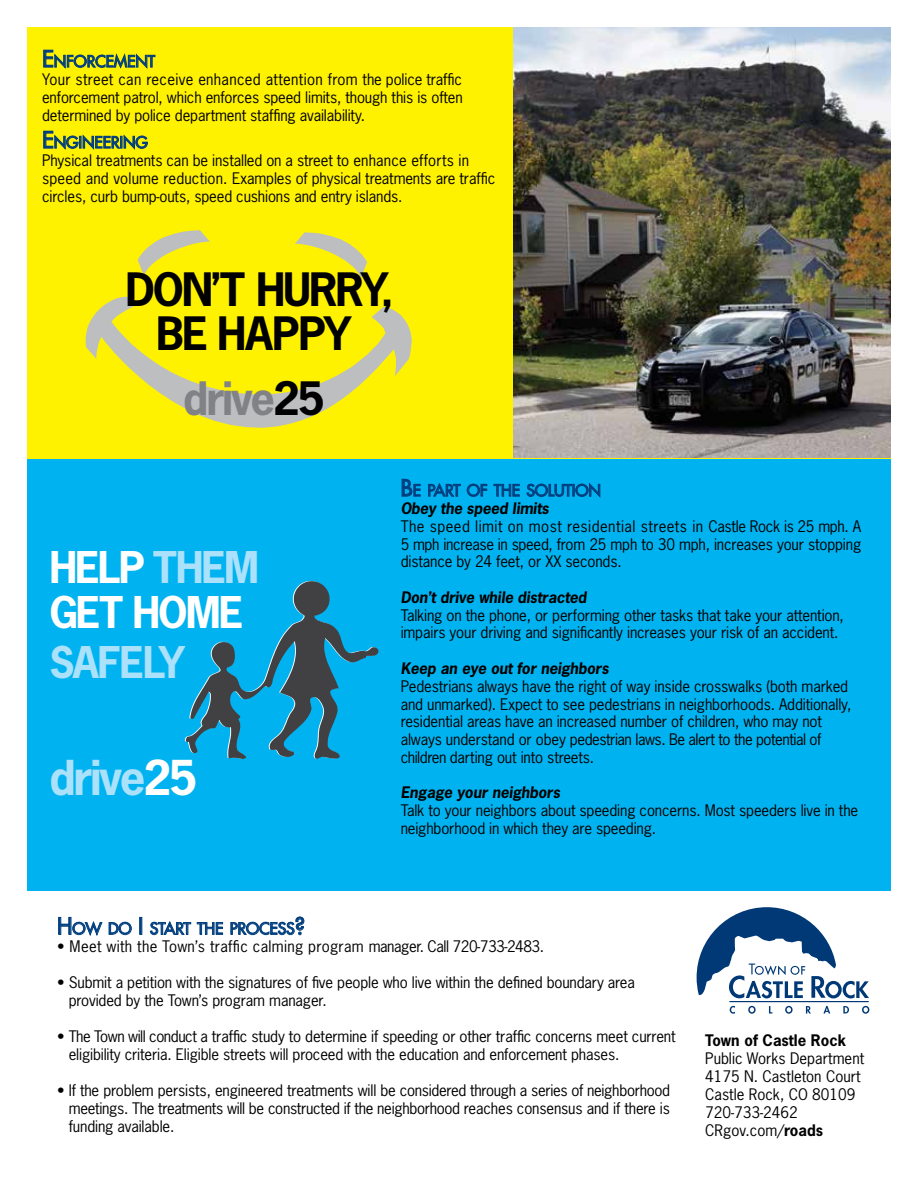
<style>
.page{position:relative;width:918px;height:1188px;background:#fff}
.page>*{position:absolute;margin:0;border:0;box-sizing:border-box;transform-origin:0 0}
.t1{font:700 45.15px "News Gothic Std";color:#abe1fa}
.t2{font:700 43.2px/43.2px "News Gothic Std";letter-spacing:-.05em;color:#000;text-align:center}
.t3{font:700 43.2px "News Gothic Std";color:#808285}
.t4{font:700 41.1px/45.2px "News Gothic Std";letter-spacing:-.05em;color:#fff}
.t5{font:700 41.1px "News Gothic Std";letter-spacing:-.03em;color:#abe1fa}
.t6{font:500 15.75px "Futura Std";color:#003e7e}
.t7{font:15px/18px "News Gothic Std";letter-spacing:-.01em;color:#000}
.t8{font:italic 700 15px "News Gothic Std";letter-spacing:-.01em;color:#000}
.t9{font:15px "News Gothic Std";letter-spacing:.02em;color:#000}
.t10{font:700 15px "News Gothic Std";color:#000}
.s1{font-size:22.5px}
.s2{color:#000}
.s3{color:#abe1fa}
.s4{color:#fff}
.s5{font-weight:700}
</style>
<div class="page">
<div style="left:27px;top:27px;width:864px;height:432px;background:#fff200"></div>
<img style="left:513px;top:27px;width:378px;height:431px">
<div style="left:27px;top:459px;width:864px;height:432px;background:#00b3f0"></div>
<svg style="left:402px;top:479px;width:19px;height:18px"></svg>
<svg style="left:428px;top:483px;width:33px;height:14px"></svg>
<svg style="left:467px;top:484px;width:20px;height:13px"></svg>
<svg style="left:494px;top:484px;width:26px;height:13px"></svg>
<svg style="left:526px;top:483px;width:74px;height:15px"></svg>
<svg style="left:185px;top:581px;width:193px;height:178px"></svg>
<svg style="left:730px;top:1006px;width:5px;height:8px"></svg>
<svg style="left:748px;top:1006px;width:8px;height:8px"></svg>
<svg style="left:769px;top:1006px;width:3px;height:8px"></svg>
<svg style="left:785px;top:1006px;width:8px;height:8px"></svg>
<svg style="left:806px;top:1006px;width:5px;height:8px"></svg>
<svg style="left:823px;top:1006px;width:7px;height:8px"></svg>
<svg style="left:843px;top:1006px;width:6px;height:8px"></svg>
<svg style="left:862px;top:1006px;width:7px;height:8px"></svg>
<svg style="left:697px;top:907px;width:172px;height:91px"></svg>
<hr style="left:729px;top:1001px;width:140px;height:1px;background:#003976">
<svg style="left:43px;top:50px;width:112px;height:19px"></svg>
<svg style="left:43px;top:131px;width:105px;height:19px"></svg>
<svg style="left:86px;top:297px;width:326px;height:131px"></svg>
<svg style="left:138px;top:230px;width:72px;height:45px"></svg>
<svg style="left:295px;top:232px;width:72px;height:46px"></svg>
<svg style="left:58px;top:917px;width:45px;height:19px"></svg>
<svg style="left:109px;top:922px;width:23px;height:13px"></svg>
<div style="left:139px;top:917px;width:3px;height:18px;border:1px solid #003e7e"></div>
<svg style="left:150px;top:921px;width:41px;height:14px"></svg>
<svg style="left:197px;top:922px;width:26px;height:13px"></svg>
<svg style="left:230px;top:917px;width:74px;height:18px"></svg>
<p class="t6" style="left:42px;top:51px;width:114px"><span class="s1">E</span>NFORCEMENT</p>
<p class="t7" style="left:42px;top:70px;width:422px;text-align:justify">Your street can receive enhanced attention from the police traffic enforcement patrol, which enforces speed limits, though this is often determined by police department staffing availability.</p>
<p class="t6" style="left:42px;top:132px;width:107px"><span class="s1">E</span>NGINEERING</p>
<p class="t7" style="left:42px;top:151px;width:455px">Physical treatments can be installed on a street to enhance efforts in speed and volume reduction. Examples of physical treatments are traffic circles, curb bump-outs, speed cushions and entry islands.</p>
<h2 class="t2" style="left:125px;top:268px;width:270px">don’t hurry, be happy</h2>
<h2 class="t3" style="left:183px;top:370px;width:143px">drive<span class="s2">25</span></h2>
<h3 class="t4" style="left:50px;top:544px;width:211px">help <span class="s3">them </span>get home</h3>
<h3 class="t5" style="left:50px;top:635px;width:115px">safeLY</h3>
<h1 class="t1" style="left:50px;top:748px;width:149px">drive<span class="s4">25</span></h1>
<p class="t6" style="left:401px;top:481px;width:202px"><span class="s1">B</span>E PART OF THE SOLUTION</p>
<p class="t8" style="left:401px;top:498px;width:150px">Obey the speed limits</p>
<p class="t7" style="left:401px;top:517px;width:462px;text-align:justify">The speed limit on most residential streets in Castle Rock is 25 mph. A 5 mph increase in speed, from 25 mph to 30 mph, increases your stopping distance by 24 feet, or XX seconds.</p>
<p class="t8" style="left:401px;top:587px;width:187px">Don’t drive while distracted</p>
<p class="t7" style="left:401px;top:606px;width:445px">Talking on the phone, or performing other tasks that take your attention, impairs your driving and significantly increases your risk of an accident.</p>
<p class="t8" style="left:401px;top:658px;width:210px">Keep an eye out for neighbors</p>
<p class="t7" style="left:401px;top:677px;width:452px">Pedestrians always have the right of way inside crosswalks (both marked and unmarked). Expect to see pedestrians in neighborhoods. Additionally, residential areas have an increased number of children, who may not always understand or obey pedestrian laws. Be alert to the potential of children darting out into streets.</p>
<p class="t8" style="left:401px;top:783px;width:161px">Engage your neighbors</p>
<p class="t7" style="left:401px;top:801px;width:459px">Talk to your neighbors about speeding concerns. Most speeders live in the neighborhood in which they are speeding.</p>
<p class="t6" style="left:57px;top:919px;width:249px"><span class="s1">H</span> OW DO <span class="s1">I</span> START THE PROCESS<span class="s1">?</span></p>
<p class="t9" style="left:57px;top:937px;width:488px">• Meet with the Town’s traffic calming program manager. Call 720-733-2483.</p>
<p class="t7" style="left:69px;top:974px;width:568px;text-indent:-12px">• Submit a petition with the signatures of five people who live within the defined boundary area provided by the Town’s program manager.</p>
<p class="t7" style="left:69px;top:1028px;width:608px;text-indent:-12px">• The Town will conduct a traffic study to determine if speeding or other traffic concerns meet current eligibility criteria. Eligible streets will proceed with the education and enforcement phases.</p>
<p class="t7" style="left:69px;top:1082px;width:603px;text-align:justify;text-indent:-12px">• If the problem persists, engineered treatments will be considered through a series of neighborhood meetings. The treatments will be constructed if the neighborhood reaches consensus and if there is funding available.</p>
<p class="t10" style="left:705px;top:1031px;width:142px">Town of Castle Rock</p>
<p class="t7" style="left:705px;top:1050px;width:161px">Public Works Department<br>4175 N. Castleton Court<br>Castle Rock, CO 80109<br>720-733-2462<br>CRgov.com/<span class="s5">roads</span></p>
</div>
